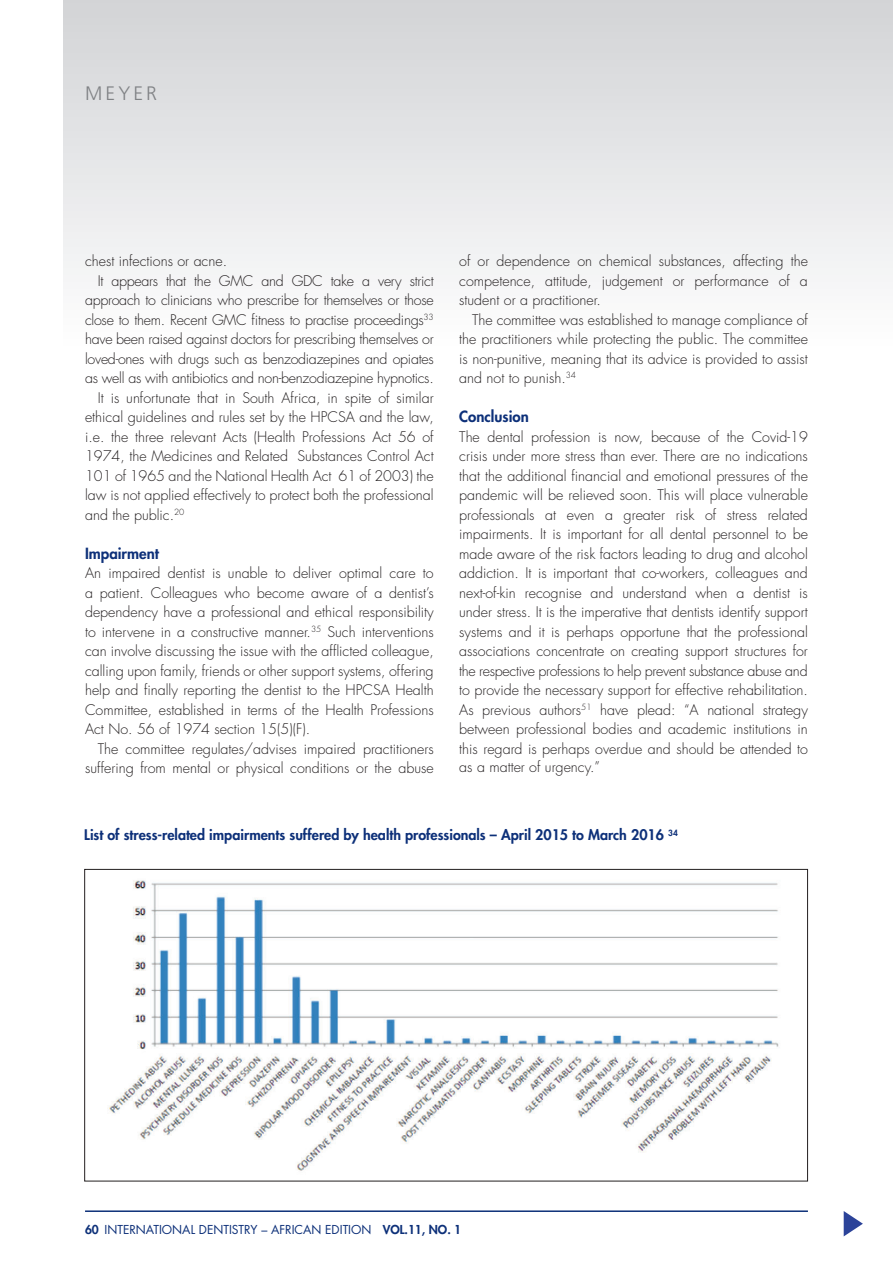
<style>
.page{position:relative;width:893px;height:1263px;background:#fff}
.page>*{position:absolute;margin:0;border:0;box-sizing:border-box;transform-origin:0 0}
.t1{font:300 19.5px "Frutiger";letter-spacing:.16em;color:#808285}
.t2{font:800 15px "Futura";color:#0d3079}
.t3{font:300 14.25px/19.5px "Futura";color:#231f20;text-align:justify}
.t4{font:300 14.25px "Futura";letter-spacing:-.02em;color:#231f20}
.t5{font:800 14.25px "Futura";color:#0d3079}
.t6{font:12px "Futura";color:#0d3079}
.s1{font-weight:800}
</style>
<div class="page">
<div style="left:64px;top:0;width:829px;height:350px;background:linear-gradient(to bottom,#d2d3d6,#fefefe)"></div>
<hr style="left:85px;top:1210px;width:723px;height:2px;background:#0d3079">
<img style="left:109px;top:880px;width:670px;height:291px">
<svg style="left:844px;top:1211px;width:19px;height:25px"></svg>
<h1 class="t1" style="left:85px;top:83px;width:74px">MEYER</h1>
<p class="t3" style="left:85px;top:251px;width:144px">chest infections or acne.</p>
<p class="t4" style="left:98px;top:271px;width:337px">It appears that the GMC and GDC take a very strict</p>
<p class="t4" style="left:85px;top:291px;width:350px">approach to clinicians who prescribe for themselves or those</p>
<p class="t4" style="left:85px;top:310px;width:350px">close to them. Recent GMC fitness to practise proceedings<sup>33</sup></p>
<p class="t4" style="left:85px;top:330px;width:350px">have been raised against doctors for prescribing themselves or</p>
<p class="t4" style="left:85px;top:349px;width:350px">loved-ones with drugs such as benzodiazepines and opiates</p>
<p class="t4" style="left:85px;top:369px;width:350px">as well as with antibiotics and non-benzodiazepine hypnotics.</p>
<p class="t3" style="left:98px;top:388px;width:337px">It is unfortunate that in South Africa, in spite of similar</p>
<p class="t3" style="left:85px;top:407px;width:350px">ethical guidelines and rules set by the HPCSA and the law,</p>
<p class="t3" style="left:85px;top:427px;width:350px">i.e. the three relevant Acts (Health Professions Act 56 of</p>
<p class="t3" style="left:85px;top:446px;width:350px">1974, the Medicines and Related Substances Control Act</p>
<p class="t3" style="left:85px;top:466px;width:350px">101 of 1965 and the National Health Act 61 of 2003) the</p>
<p class="t3" style="left:85px;top:485px;width:350px">law is not applied effectively to protect both the professional</p>
<p class="t3" style="left:85px;top:505px;width:101px">and the public.<sup>20</sup></p>
<p class="t2" style="left:85px;top:543px;width:75px">Impairment</p>
<p class="t3" style="left:85px;top:563px;width:350px">An impaired dentist is unable to deliver optimal care to a patient. Colleagues who become aware of a dentist’s dependency have a professional and ethical responsibility to intervene in a constructive manner.<sup>35</sup> Such interventions can involve discussing the issue with the afflicted colleague, calling upon family, friends or other support systems, offering help and finally reporting the dentist to the HPCSA Health Committee, established in terms of the Health Professions Act No. 56 of 1974 section 15(5)(F).</p>
<p class="t3" style="left:85px;top:739px;width:350px;text-align:right">The committee regulates/advises impaired practitioners suffering from mental or physical conditions or the abuse</p>
<p class="t3" style="left:459px;top:251px;width:350px">of or dependence on chemical substances, affecting the competence, attitude, judgement or performance of a student or a practitioner.</p>
<p class="t3" style="left:459px;top:310px;width:350px;text-indent:13px">The committee was established to manage compliance of the practitioners while protecting the public. The committee is non-punitive, meaning that its advice is provided to assist and not to punish.<sup>34</sup></p>
<p class="t2" style="left:459px;top:407px;width:71px">Conclusion</p>
<p class="t3" style="left:459px;top:427px;width:350px">The dental profession is now, because of the Covid-19 crisis under more stress than ever. There are no indications that the additional financial and emotional pressures of the pandemic will be relieved soon. This will place vulnerable professionals at even a greater risk of stress related impairments. It is important for all dental personnel to be made aware of the risk factors leading to drug and alcohol addiction. It is important that co-workers, colleagues and next-of-kin recognise and understand when a dentist is under stress. It is the imperative that dentists identify support systems and it is perhaps opportune that the professional associations concentrate on creating support structures for the respective professions to help prevent substance abuse and to provide the necessary support for effective rehabilitation.<br>As previous authors<sup>51</sup> have plead: “A national strategy between professional bodies and academic institutions in this regard is perhaps overdue and should be attended to as a matter of urgency.”</p>
<p class="t5" style="left:84px;top:826px;width:595px">List of stress-related impairments suffered by health professionals – April 2015 to March 2016 <sup>34</sup></p>
<p class="t6" style="left:85px;top:1222px;width:378px"><span class="s1">60</span> INTERNATIONAL DENTISTRY – AFRICAN EDITION <span class="s1">VOL.11, NO. 1</span></p>
</div>
